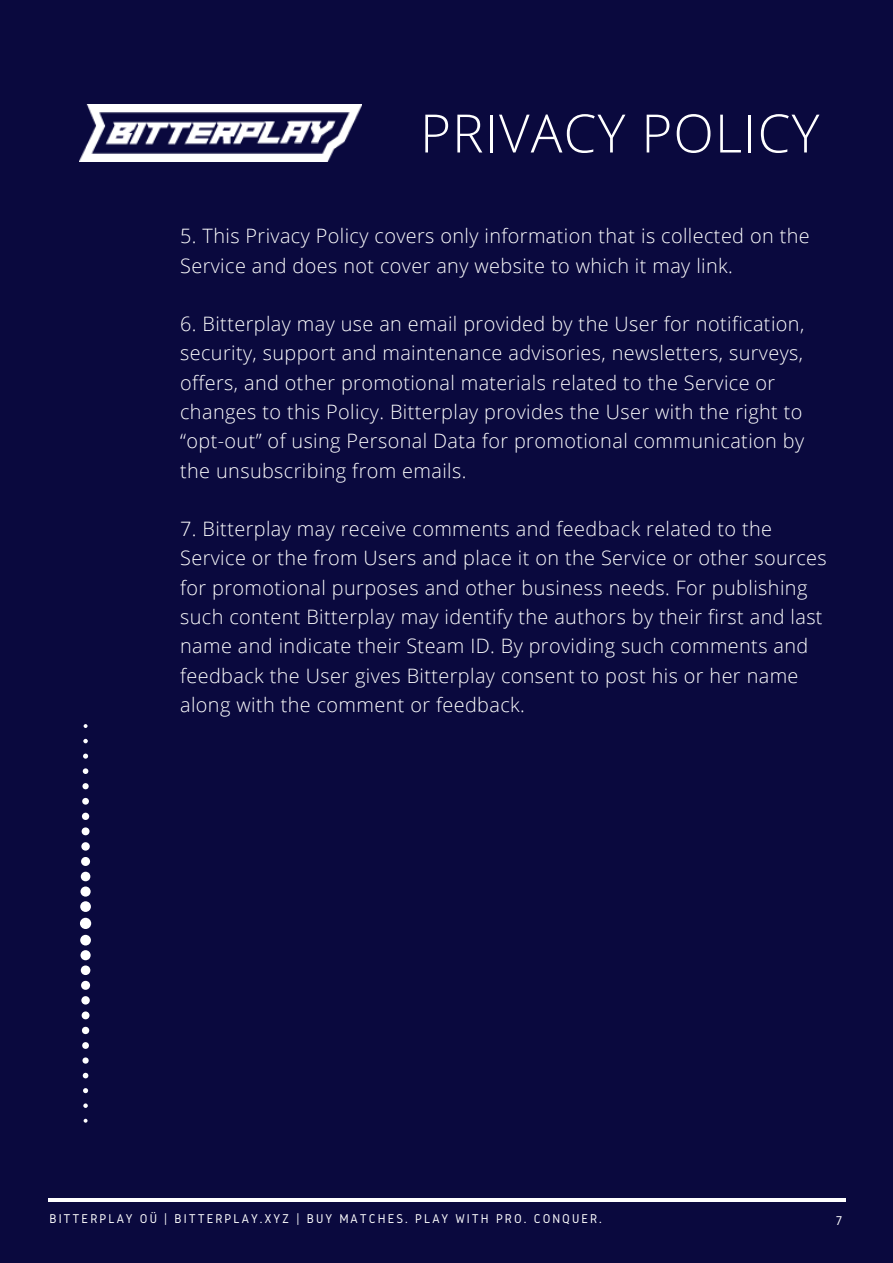
<style>
.page{position:relative;width:893px;height:1263px;background:#0a093e}
.page>*{position:absolute;margin:0;border:0;box-sizing:border-box;transform-origin:0 0}
.t1{font:300 52.95px "Open Sans";letter-spacing:.02em;color:#fff}
.t2{font:300 19.8px/29.2px "Open Sans";letter-spacing:.02em;color:#fff}
.t3{font:13.2px "Gidole";letter-spacing:.15em;color:#fff}
</style>
<div class="page">
<hr style="left:48px;top:1198px;width:798px;height:3px;background:#fff">
<div style="left:80px;top:918px;width:11px;height:11px;background:#fff;border-radius:50%"></div>
<div style="left:80px;top:935px;width:11px;height:10px;background:#fff;border-radius:50%"></div>
<div style="left:81px;top:950px;width:10px;height:10px;background:#fff;border-radius:50%"></div>
<svg style="left:81px;top:965px;width:9px;height:10px"></svg>
<svg style="left:81px;top:981px;width:9px;height:9px"></svg>
<div style="left:81px;top:996px;width:9px;height:8px;background:#fff;border-radius:50%"></div>
<div style="left:82px;top:1011px;width:8px;height:8px;background:#fff;border-radius:50%"></div>
<svg style="left:82px;top:1027px;width:7px;height:7px"></svg>
<svg style="left:82px;top:1042px;width:7px;height:7px"></svg>
<svg style="left:82px;top:1057px;width:7px;height:7px"></svg>
<svg style="left:83px;top:1073px;width:5px;height:5px"></svg>
<svg style="left:83px;top:1088px;width:5px;height:5px"></svg>
<svg style="left:83px;top:1103px;width:5px;height:5px"></svg>
<svg style="left:84px;top:1119px;width:4px;height:4px"></svg>
<div style="left:80px;top:901px;width:11px;height:11px;background:#fff;border-radius:50%"></div>
<div style="left:81px;top:886px;width:10px;height:11px;background:#fff;border-radius:50%"></div>
<svg style="left:81px;top:872px;width:9px;height:9px"></svg>
<div style="left:81px;top:857px;width:9px;height:9px;background:#fff;border-radius:50%"></div>
<div style="left:81px;top:842px;width:9px;height:9px;background:#fff;border-radius:50%"></div>
<svg style="left:82px;top:827px;width:8px;height:8px"></svg>
<div style="left:82px;top:813px;width:7px;height:7px;background:#fff;border-radius:50%"></div>
<div style="left:82px;top:798px;width:7px;height:7px;background:#fff;border-radius:50%"></div>
<svg style="left:82px;top:783px;width:7px;height:6px"></svg>
<svg style="left:83px;top:768px;width:5px;height:6px"></svg>
<svg style="left:83px;top:754px;width:5px;height:5px"></svg>
<svg style="left:83px;top:739px;width:5px;height:4px"></svg>
<svg style="left:84px;top:724px;width:4px;height:4px"></svg>
<img style="left:80px;top:105px;width:281px;height:56px">
<h1 class="t1" style="left:420px;top:96px;width:401px">PRIVACY POLICY</h1>
<p class="t2" style="left:180px;top:221px;width:631px">5. This Privacy Policy covers only information that is collected on the<br>Service and does not cover any website to which it may link.</p>
<p class="t2" style="left:180px;top:309px;width:626px">6. Bitterplay may use an email provided by the User for notification, security, support and maintenance advisories, newsletters, surveys, offers, and other promotional materials related to the Service or changes to this Policy. Bitterplay provides the User with the right to “opt-out” of using Personal Data for promotional communication by the unsubscribing from emails.</p>
<p class="t2" style="left:180px;top:514px;width:648px">7. Bitterplay may receive comments and feedback related to the Service or the from Users and place it on the Service or other sources for promotional purposes and other business needs. For publishing such content Bitterplay may identify the authors by their first and last name and indicate their Steam ID. By providing such comments and feedback the User gives Bitterplay consent to post his or her name along with the comment or feedback.</p>
<p class="t3" style="left:50px;top:1212px;width:554px">BITTERPLAY OÜ | BITTERPLAY.XYZ | BUY MATCHES. PLAY WITH PRO. CONQUER.</p>
<p class="t3" style="left:836px;top:1213px;width:8px">7</p>
</div>
